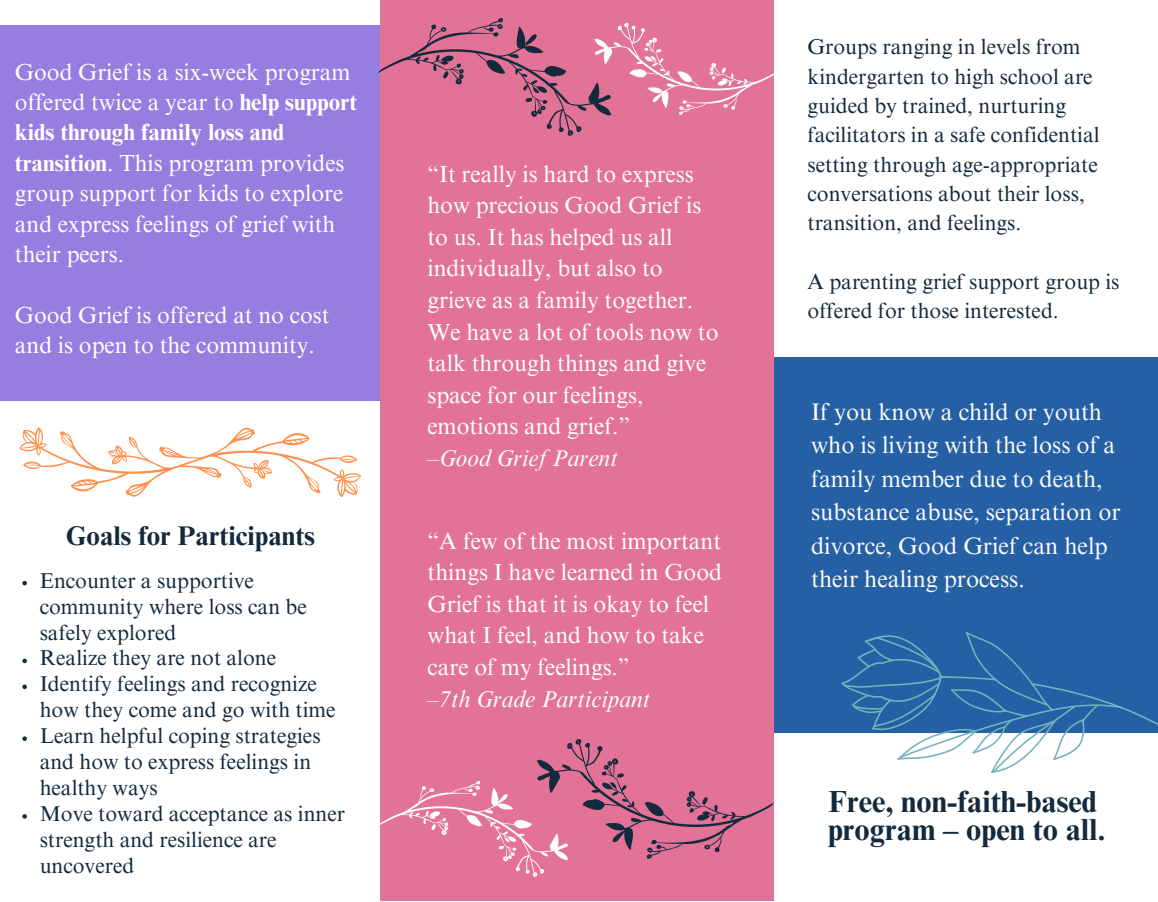
<style>
.page{position:relative;width:1158px;height:902px;background:#fff}
.page>*{position:absolute;margin:0;border:0;box-sizing:border-box;transform-origin:0 0}
.t1{font:700 30.45px/28.2px "Times NRMT Pro";color:#132a3d}
.t2{font:700 27px "Times NRMT Pro";color:#132a3d}
.t3{font:23.85px/33.3px "Times NRMT Pro";color:#fbfbfb}
.t4{font:23.25px/31.5px "Times NRMT Pro";color:#fff}
.t5{font:21.45px/29.2px "Times NRMT Pro";color:#132a3d}
.s1{font-weight:700}
.s2{font-style:italic}
</style>
<div class="page">
<div style="left:0;top:25px;width:388px;height:375px;background:#957edf"></div>
<div style="left:381px;top:0;width:393px;height:899px;background:#e27396"></div>
<svg style="left:19px;top:427px;width:342px;height:70px"></svg>
<svg style="left:378px;top:0;width:210px;height:211px"></svg>
<div style="left:774px;top:356px;width:384px;height:376px;background:#2660a4"></div>
<svg style="left:588px;top:22px;width:186px;height:94px"></svg>
<svg style="left:380px;top:736px;width:148px;height:165px"></svg>
<svg style="left:528px;top:732px;width:251px;height:169px"></svg>
<svg style="left:841px;top:632px;width:317px;height:141px"></svg>
<svg style="left:22px;top:580px;width:5px;height:5px"></svg>
<svg style="left:22px;top:658px;width:5px;height:5px"></svg>
<svg style="left:22px;top:684px;width:5px;height:4px"></svg>
<svg style="left:22px;top:736px;width:5px;height:4px"></svg>
<svg style="left:22px;top:814px;width:5px;height:4px"></svg>
<h3 class="t4" style="left:15px;top:59px;width:344px;line-height:30.5px">Good Grief is a six-week program offered twice a year to <span class="s1">help support kids through family loss and transition</span>. This program provides group support for kids to explore and express feelings of grief with their peers.</h3>
<h3 class="t4" style="left:15px;top:302px;width:316px;line-height:30.5px">Good Grief is offered at no cost and is open to the community.</h3>
<h2 class="t2" style="left:66px;top:525px;width:251px">Goals for Participants</h2>
<h3 class="t5" style="left:40px;top:569px;width:268px;line-height:26px">Encounter a supportive community where loss can be safely explored</h3>
<h3 class="t5" style="left:40px;top:646px;width:238px">Realize they are not alone</h3>
<p class="t5" style="left:40px;top:673px;width:297px;line-height:26px">Identify feelings and recognize how they come and go with time</p>
<h3 class="t5" style="left:40px;top:725px;width:282px;line-height:26px">Learn helpful coping strategies and how to express feelings in healthy ways</h3>
<p class="t5" style="left:40px;top:803px;width:307px;line-height:26px">Move toward acceptance as inner strength and resilience are uncovered</p>
<p class="t4" style="left:427px;top:161px;width:292px">“It really is hard to express how precious Good Grief is to us. It has helped us all individually, but also to grieve as a family together.<br>We have a lot of tools now to talk through things and give space for our feelings, emotions and grief.”<br>–<span class="s2">Good Grief Parent</span></p>
<h1 class="t4" style="left:428px;top:527px;width:296px">“A few of the most important things I have learned in Good<br>Grief is that it is okay to feel what I feel, and how to take care of my feelings.”<br>–<span class="s2">7th Grade Participant</span></h1>
<h3 class="t5" style="left:807px;top:35px;width:293px">Groups ranging in levels from kindergarten to high school are guided by trained, nurturing facilitators in a safe confidential setting through age-appropriate conversations about their loss, transition, and feelings.</h3>
<p class="t5" style="left:807px;top:269px;width:313px">A parenting grief support group is offered for those interested.</p>
<p class="t3" style="left:811px;top:398px;width:311px">If you know a child or youth who is living with the loss of a family member due to death, substance abuse, separation or divorce, Good Grief can help their healing process.</p>
<h3 class="t1" style="left:827px;top:791px;width:279px">Free, non-faith-based program – open to all.</h3>
</div>
